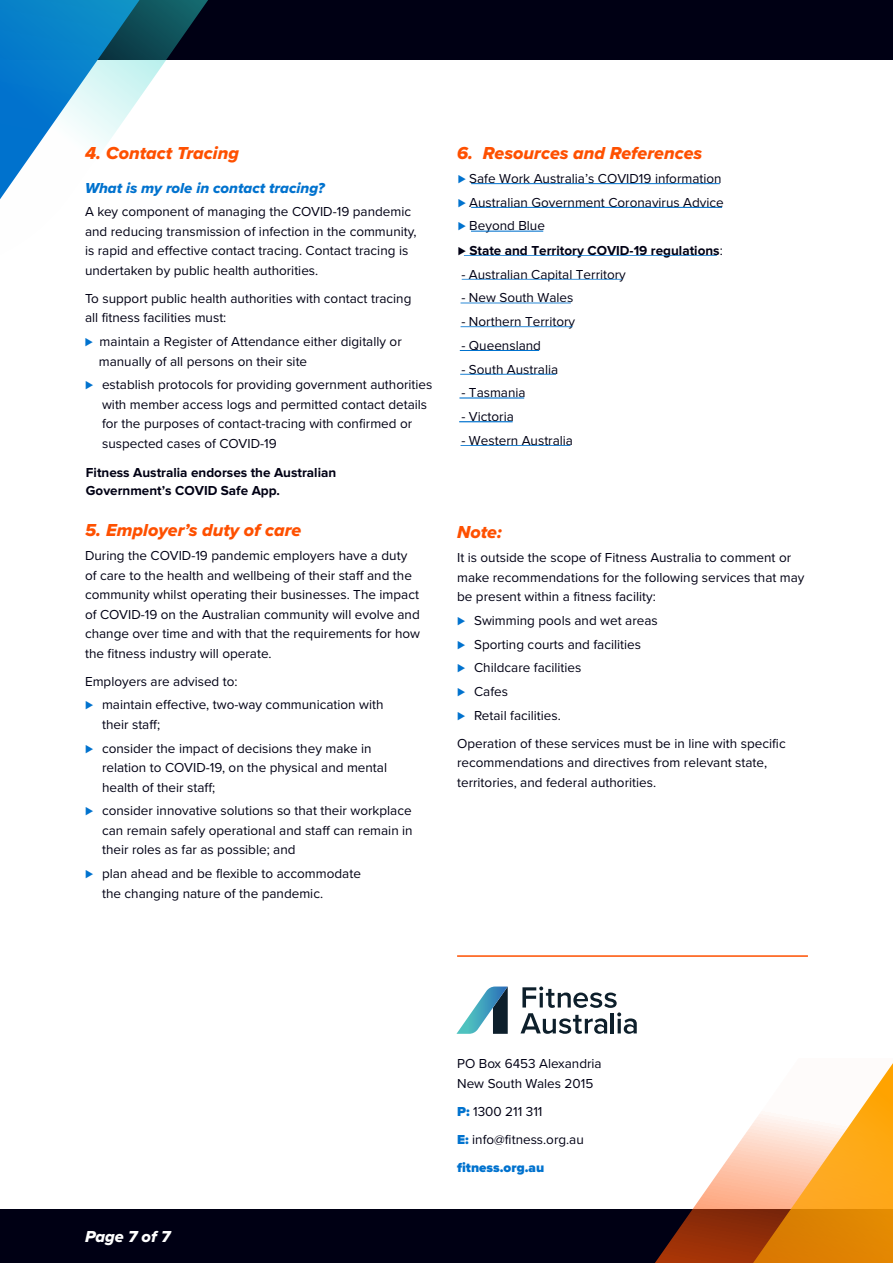
<style>
.page{position:relative;width:893px;height:1263px;background:#fff}
.page>*{position:absolute;margin:0;border:0;box-sizing:border-box;transform-origin:0 0}
.t1{font:18px "Proxima Nova Extrabld It";color:#fe5000}
.t2{font:16.5px "Proxima Nova Extrabld It";color:#fff}
.t3{font:15px "Proxima Nova Extrabld It";color:#0072ce}
.t4{font:13.5px/19.5px "Proxima Nova";color:#000014}
.t5{font:700 13.5px/18.8px "Proxima Nova";color:#000014}
.s1{font-weight:900;color:#0072ce}
.s2{font-weight:700}
</style>
<div class="page">
<div style="left:0;top:1210px;width:893px;height:53px;background:#000014"></div>
<div style="left:0;top:0;width:893px;height:60px;background:#000014"></div>
<svg style="left:0;top:0;width:208px;height:199px"></svg>
<svg style="left:587px;top:1063px;width:306px;height:200px"></svg>
<hr style="left:460px;top:445px;width:110px;height:1px;background:#0072ce">
<hr style="left:459px;top:421px;width:54px;height:1px;background:#0072ce">
<hr style="left:459px;top:398px;width:65px;height:1px;background:#0072ce">
<hr style="left:460px;top:374px;width:96px;height:1px;background:#0072ce">
<hr style="left:460px;top:350px;width:79px;height:1px;background:#0072ce">
<hr style="left:461px;top:326px;width:111px;height:1px;background:#0072ce">
<hr style="left:461px;top:303px;width:110px;height:1px;background:#0072ce">
<hr style="left:462px;top:279px;width:160px;height:1px;background:#0072ce">
<hr style="left:464px;top:255px;width:253px;height:1px;background:#0072ce">
<hr style="left:471px;top:231px;width:72px;height:1px;background:#0072ce">
<hr style="left:471px;top:207px;width:251px;height:1px;background:#0072ce">
<hr style="left:471px;top:183px;width:249px;height:1px;background:#0072ce">
<hr style="left:457px;top:955px;width:351px;height:2px;background:#fe5000">
<svg style="left:520px;top:986px;width:117px;height:48px"></svg>
<svg style="left:456px;top:986px;width:52px;height:48px"></svg>
<h1 class="t1" style="left:85px;top:139px;width:155px">4. Contact Tracing</h1>
<p class="t3" style="left:85px;top:176px;width:241px">What is my role in contact tracing?</p>
<p class="t4" style="left:85px;top:201px;width:333px">A key component of managing the COVID-19 pandemic and reducing transmission of infection in the community, is rapid and effective contact tracing. Contact tracing is undertaken by public health authorities.</p>
<p class="t4" style="left:85px;top:288px;width:328px">To support public health authorities with contact tracing all fitness facilities must:</p>
<p class="t4" style="left:99px;top:331px;width:304px;text-indent:-14px"><span class="s1">⊲</span> maintain a Register of Attendance either digitally or manually of all persons on their site</p>
<p class="t4" style="left:102px;top:374px;width:332px;text-indent:-17px"><span class="s1">⊲</span> establish protocols for providing government authorities with member access logs and permitted contact details for the purposes of contact-tracing with confirmed or suspected cases of COVID-19</p>
<p class="t5" style="left:86px;top:463px;width:252px">Fitness Australia endorses the Australian<br>Government’s COVID Safe App.</p>
<h1 class="t1" style="left:85px;top:517px;width:218px">5. Employer’s duty of care</h1>
<p class="t4" style="left:85px;top:545px;width:337px">During the COVID-19 pandemic employers have a duty of care to the health and wellbeing of their staff and the community whilst operating their businesses. The impact of COVID-19 on the Australian community will evolve and change over time and with that the requirements for how the fitness industry will operate.</p>
<p class="t4" style="left:85px;top:669px;width:300px;line-height:23.7px">Employers are advised to:<br><span class="s1">⊲</span> maintain effective, two-way communication with</p>
<p class="t4" style="left:85px;top:712px;width:288px;line-height:23.7px;text-indent:17px">their staff;<br><span class="s1">⊲</span> consider the impact of decisions they make in</p>
<p class="t4" style="left:102px;top:757px;width:287px">relation to COVID-19, on the physical and mental health of their staff;</p>
<p class="t4" style="left:102px;top:800px;width:312px;text-align:justify;text-indent:-17px"><span class="s1">⊲</span> consider innovative solutions so that their workplace can remain safely operational and staff can remain in their roles as far as possible; and</p>
<p class="t4" style="left:102px;top:863px;width:260px;text-indent:-17px"><span class="s1">⊲</span> plan ahead and be flexible to accommodate the changing nature of the pandemic.</p>
<h1 class="t1" style="left:457px;top:139px;width:247px">6. Resources and References</h1>
<p class="t4" style="left:458px;top:166px;width:267px;line-height:24px"><span class="s1">⊲</span> Safe Work Australia’s COVID19 information <span class="s1">⊲</span> Australian Government Coronavirus Advice <span class="s1">⊲</span> Beyond Blue<br>⊲ <span class="s2">State and Territory COVID-19 regulations</span>:</p>
<p class="t4" style="left:461px;top:265px;width:166px">- Australian Capital Territory</p>
<p class="t4" style="left:461px;top:289px;width:114px">- New South Wales</p>
<p class="t4" style="left:461px;top:313px;width:115px">- Northern Territory</p>
<p class="t4" style="left:461px;top:336px;width:81px">- Queensland</p>
<p class="t4" style="left:461px;top:360px;width:98px">- South Australia</p>
<p class="t4" style="left:461px;top:384px;width:66px">- Tasmania</p>
<p class="t4" style="left:461px;top:408px;width:54px">- Victoria</p>
<p class="t4" style="left:461px;top:431px;width:113px">- Western Australia</p>
<h1 class="t1" style="left:457px;top:519px;width:46px">Note:</h1>
<p class="t4" style="left:457px;top:547px;width:349px">It is outside the scope of Fitness Australia to comment or make recommendations for the following services that may be present within a fitness facility:</p>
<p class="t4" style="left:457px;top:608px;width:202px;line-height:23.7px"><span class="s1">⊲</span> Swimming pools and wet areas <span class="s1">⊲</span> Sporting courts and facilities<br><span class="s1">⊲</span> Childcare facilities<br><span class="s1">⊲</span> Cafes<br><span class="s1">⊲</span> Retail facilities.</p>
<p class="t4" style="left:457px;top:733px;width:330px">Operation of these services must be in line with specific recommendations and directives from relevant state, territories, and federal authorities.</p>
<p class="t2" style="left:85px;top:1224px;width:87px">Page 7 of 7</p>
<p class="t4" style="left:457px;top:1053px;width:146px">PO Box 6453 Alexandria<br>New South Wales 2015</p>
<p class="t4" style="left:457px;top:1096px;width:128px;line-height:28px"><span class="s1">P:</span> 1300 211 311<br><span class="s1">E:</span> info@fitness.org.au <span class="s1">fitness.org.au</span></p>
</div>
